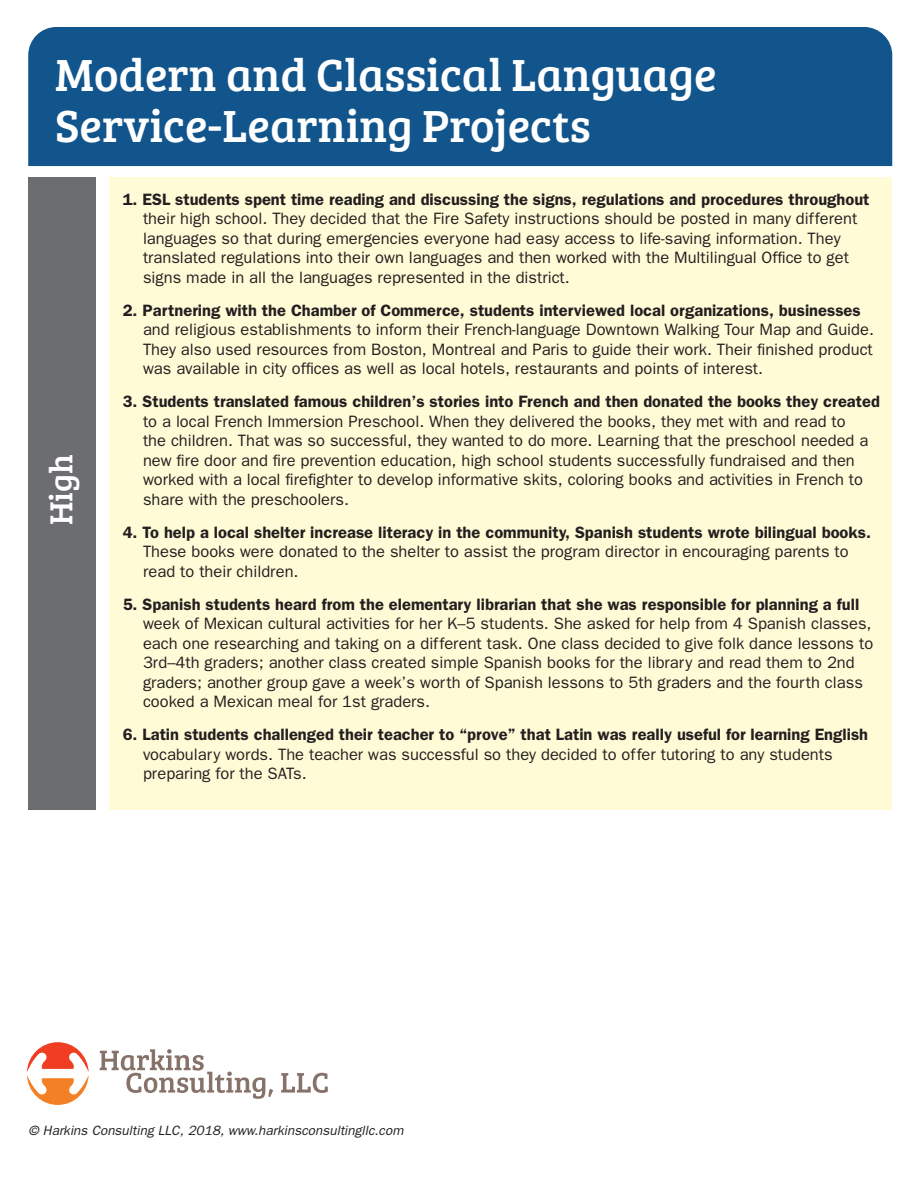
<style>
.page{position:relative;width:918px;height:1188px;background:#fff}
.page>*{position:absolute;margin:0;border:0;box-sizing:border-box;transform-origin:0 0}
.t1{font:46.5px "Bree Serif";color:#fff}
.t2{font:33px "Bree Serif";color:#fff}
.Copy2{font:16.5px/19.5px "Franklin Gothic";color:#231f20}
.t3{font:italic 13.5px "Franklin Gothic";color:#231f20}
.s1{font-weight:600}
</style>
<div class="page">
<svg style="left:100px;top:1049px;width:173px;height:50px"></svg>
<svg style="left:281px;top:1073px;width:47px;height:20px"></svg>
<svg style="left:27px;top:1042px;width:62px;height:63px"></svg>
<div style="left:28px;top:177px;width:68px;height:632px;background:#6c6d70"></div>
<div style="left:109px;top:177px;width:783px;height:632px;background:#fffbd6"></div>
<div style="left:28px;top:27px;width:864px;height:139px;background:#11558c"></div>
<p class="t1" style="left:55px;top:40px;width:663px">Modern and Classical Language</p>
<p class="t1" style="left:55px;top:91px;width:537px">Service-Learning Projects</p>
<p class="t2" style="left:37px;top:525px;width:73px;rotate:-90deg">High</p>
<p class="Copy2" style="left:143px;top:189px;width:728px;text-indent:-20px"><span class="s1">1. ESL students spent time reading and discussing the signs, regulations and procedures throughout </span>their high school. They decided that the Fire Safety instructions should be posted in many different languages so that during emergencies everyone had easy access to life-saving information. They translated regulations into their own languages and then worked with the Multilingual Office to get signs made in all the languages represented in the district.</p>
<p class="Copy2" style="left:143px;top:300px;width:733px;text-indent:-20px"><span class="s1">2. Partnering with the Chamber of Commerce, students interviewed local organizations, businesses </span>and religious establishments to inform their French-language Downtown Walking Tour Map and Guide.<br>They also used resources from Boston, Montreal and Paris to guide their work. Their finished product was available in city offices as well as local hotels, restaurants and points of interest.</p>
<p class="Copy2" style="left:143px;top:392px;width:738px;text-indent:-20px"><span class="s1">3. Students translated famous children’s stories into French and then donated the books they created </span>to a local French Immersion Preschool. When they delivered the books, they met with and read to<br>the children. That was so successful, they wanted to do more. Learning that the preschool needed a new fire door and fire prevention education, high school students successfully fundraised and then worked with a local firefighter to develop informative skits, coloring books and activities in French to share with the preschoolers.</p>
<p class="Copy2" style="left:143px;top:522px;width:729px;text-indent:-20px"><span class="s1">4. To help a local shelter increase literacy in the community, Spanish students wrote bilingual books.<br></span>These books were donated to the shelter to assist the program director in encouraging parents to read to their children.</p>
<p class="Copy2" style="left:143px;top:594px;width:732px;text-indent:-20px"><span class="s1">5. Spanish students heard from the elementary librarian that she was responsible for planning a full </span>week of Mexican cultural activities for her K–5 students. She asked for help from 4 Spanish classes, each one researching and taking on a different task. One class decided to give folk dance lessons to 3rd–4th graders; another class created simple Spanish books for the library and read them to 2nd graders; another group gave a week’s worth of Spanish lessons to 5th graders and the fourth class cooked a Mexican meal for 1st graders.</p>
<p class="Copy2" style="left:143px;top:725px;width:727px;text-indent:-20px"><span class="s1">6. Latin students challenged their teacher to “prove” that Latin was really useful for learning English </span>vocabulary words. The teacher was successful so they decided to offer tutoring to any students preparing for the SATs.</p>
<p class="t3" style="left:28px;top:1123px;width:376px">© Harkins Consulting LLC, 2018, www.harkinsconsultingllc.com</p>
</div>
